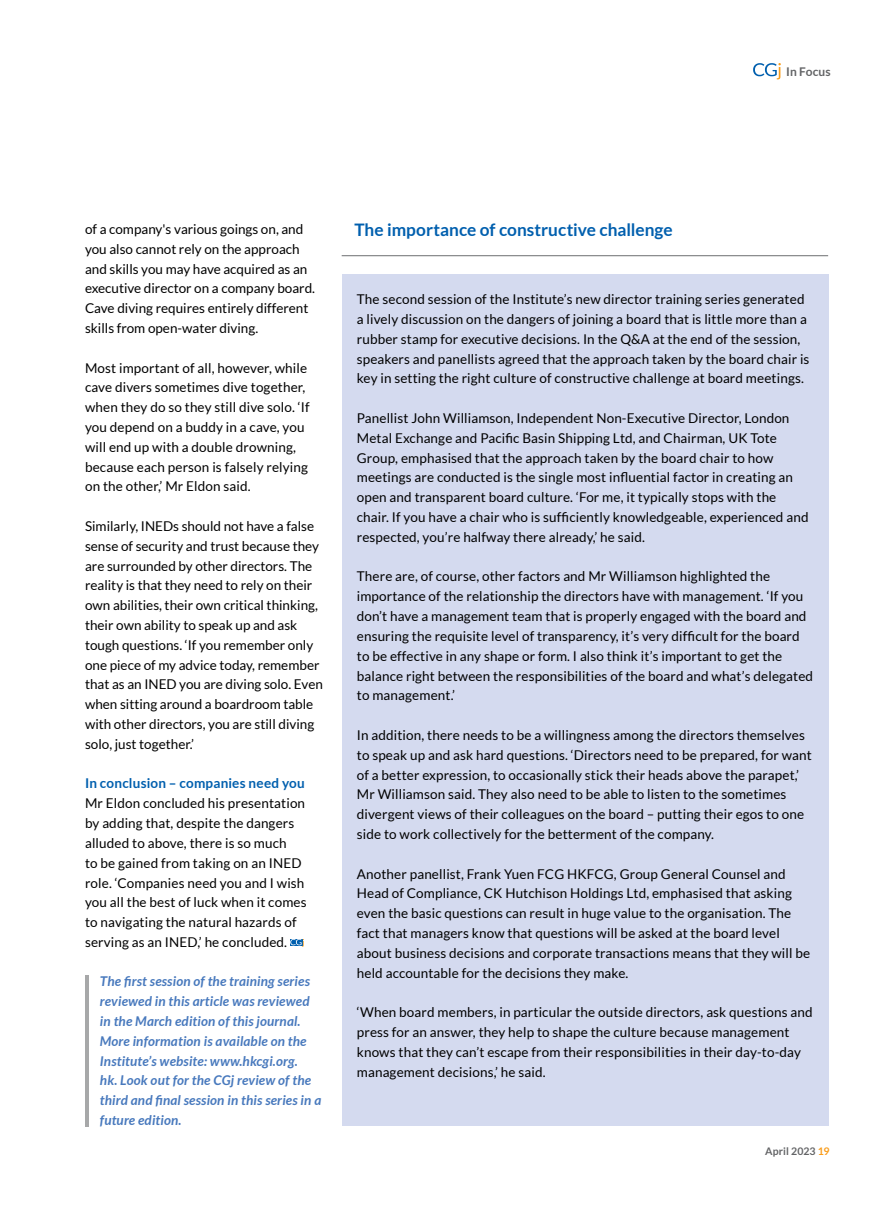
<style>
.page{position:relative;width:893px;height:1212px;background:#fff}
.page>*{position:absolute;margin:0;border:0;box-sizing:border-box;transform-origin:0 0}
.t1{font:700 17.25px "Lato";color:#005fae}
.t2{font:13.5px/19.8px "Lato";letter-spacing:.01em;color:#000}
.t3{font:italic 700 13.5px/19.8px "Lato";letter-spacing:.01em;color:#4879bd}
.t4{font:700 13.5px "Lato";letter-spacing:.015em;color:#005fae}
.t5{font:700 12px "Lato";letter-spacing:.01em;color:#636466}
.t6{font:700 10.5px "Lato";letter-spacing:.005em;color:#636466}
.s1{color:#f99d1c}
</style>
<div class="page">
<svg style="left:753px;top:63px;width:28px;height:16px"></svg>
<div style="left:342px;top:274px;width:487px;height:852px;background:#d4daef"></div>
<svg style="left:290px;top:939px;width:14px;height:8px"></svg>
<hr style="left:342px;top:255px;width:486px;height:1px;background:#6d6e71">
<hr style="left:85px;top:975px;width:4px;height:152px;background:#a7a8a9">
<p class="t5" style="left:786px;top:65px;width:46px">In Focus</p>
<p class="t2" style="left:85px;top:219px;width:232px">of a company's various goings on, and you also cannot rely on the approach and skills you may have acquired as an executive director on a company board.<br>Cave diving requires entirely different skills from open-water diving.</p>
<p class="t2" style="left:85px;top:358px;width:226px">Most important of all, however, while cave divers sometimes dive together, when they do so they still dive solo. ‘If you depend on a buddy in a cave, you will end up with a double drowning, because each person is falsely relying on the other,’ Mr Eldon said.</p>
<p class="t2" style="left:85px;top:516px;width:239px">Similarly, INEDs should not have a false sense of security and trust because they are surrounded by other directors. The reality is that they need to rely on their own abilities, their own critical thinking, their own ability to speak up and ask tough questions. ‘If you remember only one piece of my advice today, remember that as an INED you are diving solo. Even when sitting around a boardroom table with other directors, you are still diving solo, just together.’</p>
<p class="t4" style="left:85px;top:776px;width:221px">In conclusion – companies need you</p>
<p class="t2" style="left:85px;top:793px;width:223px">Mr Eldon concluded his presentation by adding that, despite the dangers alluded to above, there is so much<br>to be gained from taking on an INED role. ‘Companies need you and I wish you all the best of luck when it comes to navigating the natural hazards of serving as an INED,’ he concluded.</p>
<p class="t3" style="left:100px;top:972px;width:223px">The first session of the training series reviewed in this article was reviewed in the March edition of this journal.<br>More information is available on the Institute’s website: www.hkcgi.org.<br>hk. Look out for the CGj review of the third and final session in this series in a future edition.</p>
<p class="t1" style="left:354px;top:220px;width:320px">The importance of constructive challenge</p>
<p class="t2" style="left:357px;top:289px;width:454px">The second session of the Institute’s new director training series generated a lively discussion on the dangers of joining a board that is little more than a rubber stamp for executive decisions. In the Q&amp;A at the end of the session, speakers and panellists agreed that the approach taken by the board chair is key in setting the right culture of constructive challenge at board meetings.</p>
<p class="t2" style="left:357px;top:408px;width:453px">Panellist John Williamson, Independent Non-Executive Director, London Metal Exchange and Pacific Basin Shipping Ltd, and Chairman, UK Tote Group, emphasised that the approach taken by the board chair to how meetings are conducted is the single most influential factor in creating an open and transparent board culture. ‘For me, it typically stops with the chair. If you have a chair who is sufficiently knowledgeable, experienced and respected, you’re halfway there already,’ he said.</p>
<p class="t2" style="left:357px;top:567px;width:458px">There are, of course, other factors and Mr Williamson highlighted the importance of the relationship the directors have with management. ‘If you don’t have a management team that is properly engaged with the board and ensuring the requisite level of transparency, it’s very difficult for the board to be effective in any shape or form. I also think it’s important to get the balance right between the responsibilities of the board and what’s delegated to management.’</p>
<p class="t2" style="left:357px;top:725px;width:456px">In addition, there needs to be a willingness among the directors themselves to speak up and ask hard questions. ‘Directors need to be prepared, for want of a better expression, to occasionally stick their heads above the parapet,’ Mr Williamson said. They also need to be able to listen to the sometimes divergent views of their colleagues on the board – putting their egos to one side to work collectively for the betterment of the company.</p>
<p class="t2" style="left:357px;top:864px;width:455px">Another panellist, Frank Yuen FCG HKFCG, Group General Counsel and Head of Compliance, CK Hutchison Holdings Ltd, emphasised that asking even the basic questions can result in huge value to the organisation. The fact that managers know that questions will be asked at the board level about business decisions and corporate transactions means that they will be held accountable for the decisions they make.</p>
<p class="t2" style="left:357px;top:1002px;width:457px">‘When board members, in particular the outside directors, ask questions and press for an answer, they help to shape the culture because management knows that they can’t escape from their responsibilities in their day-to-day management decisions,’ he said.</p>
<p class="t6" style="left:765px;top:1145px;width:66px">April 2023 <span class="s1">19</span></p>
</div>
